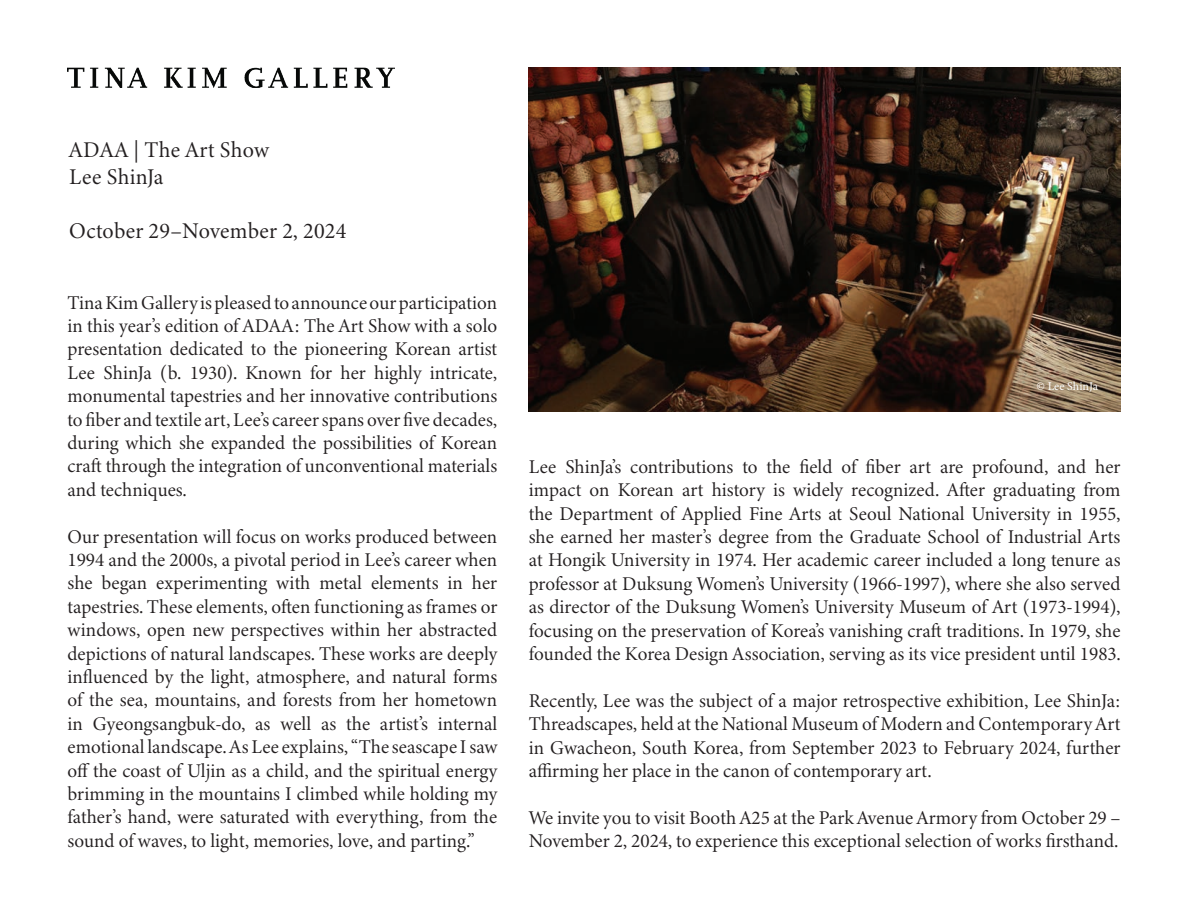
<style>
.page{position:relative;width:1188px;height:918px;background:#fff}
.page>*{position:absolute;margin:0;border:0;box-sizing:border-box;transform-origin:0 0}
.t1{font:22.5px/27px "Minion 3 Subhead";letter-spacing:.01em;color:#231f20}
.t2{font:19.5px/23.4px "Minion 3 Subhead";color:#231f20;text-align:justify}
.t3{font:12px "Minion Pro";color:#fff}
</style>
<div class="page">
<img style="left:68px;top:68px;width:326px;height:20px">
<img style="left:529px;top:68px;width:591px;height:344px">
<p class="t1" style="left:69px;top:136px;width:201px">ADAA | The Art Show<br>Lee ShinJa</p>
<p class="t1" style="left:69px;top:217px;width:279px">October 29–November 2, 2024</p>
<p class="t2" style="left:68px;top:291px;width:431px">Tina Kim Gallery is pleased to announce our participation in this year’s edition of ADAA: The Art Show with a solo presentation dedicated to the pioneering Korean artist Lee ShinJa (b. 1930). Known for her highly intricate, monumental tapestries and her innovative contributions to fiber and textile art, Lee’s career spans over five decades, during which she expanded the possibilities of Korean craft through the integration of unconventional materials and techniques.</p>
<p class="t2" style="left:68px;top:525px;width:431px">Our presentation will focus on works produced between 1994 and the 2000s, a pivotal period in Lee’s career when she began experimenting with metal elements in her tapestries. These elements, often functioning as frames or windows, open new perspectives within her abstracted depictions of natural landscapes. These works are deeply influenced by the light, atmosphere, and natural forms of the sea, mountains, and forests from her hometown in Gyeongsangbuk-do, as well as the artist’s internal emotional landscape. As Lee explains, “The seascape I saw off the coast of Uljin as a child, and the spiritual energy brimming in the mountains I climbed while holding my father’s hand, were saturated with everything, from the sound of waves, to light, memories, love, and parting.”</p>
<p class="t3" style="left:1037px;top:378px;width:63px">© Lee ShinJa</p>
<p class="t2" style="left:529px;top:455px;width:593px">Lee ShinJa’s contributions to the field of fiber art are profound, and her impact on Korean art history is widely recognized. After graduating from the Department of Applied Fine Arts at Seoul National University in 1955, she earned her master’s degree from the Graduate School of Industrial Arts at Hongik University in 1974. Her academic career included a long tenure as professor at Duksung Women’s University (1966-1997), where she also served as director of the Duksung Women’s University Museum of Art (1973-1994), focusing on the preservation of Korea’s vanishing craft traditions. In 1979, she founded the Korea Design Association, serving as its vice president until 1983.</p>
<p class="t2" style="left:529px;top:689px;width:593px">Recently, Lee was the subject of a major retrospective exhibition, Lee ShinJa:<br>Threadscapes, held at the National Museum of Modern and Contemporary Art in Gwacheon, South Korea, from September 2023 to February 2024, further affirming her place in the canon of contemporary art.</p>
<p class="t2" style="left:529px;top:806px;width:593px">We invite you to visit Booth A25 at the Park Avenue Armory from October 29 –<br>November 2, 2024, to experience this exceptional selection of works firsthand.</p>
</div>
